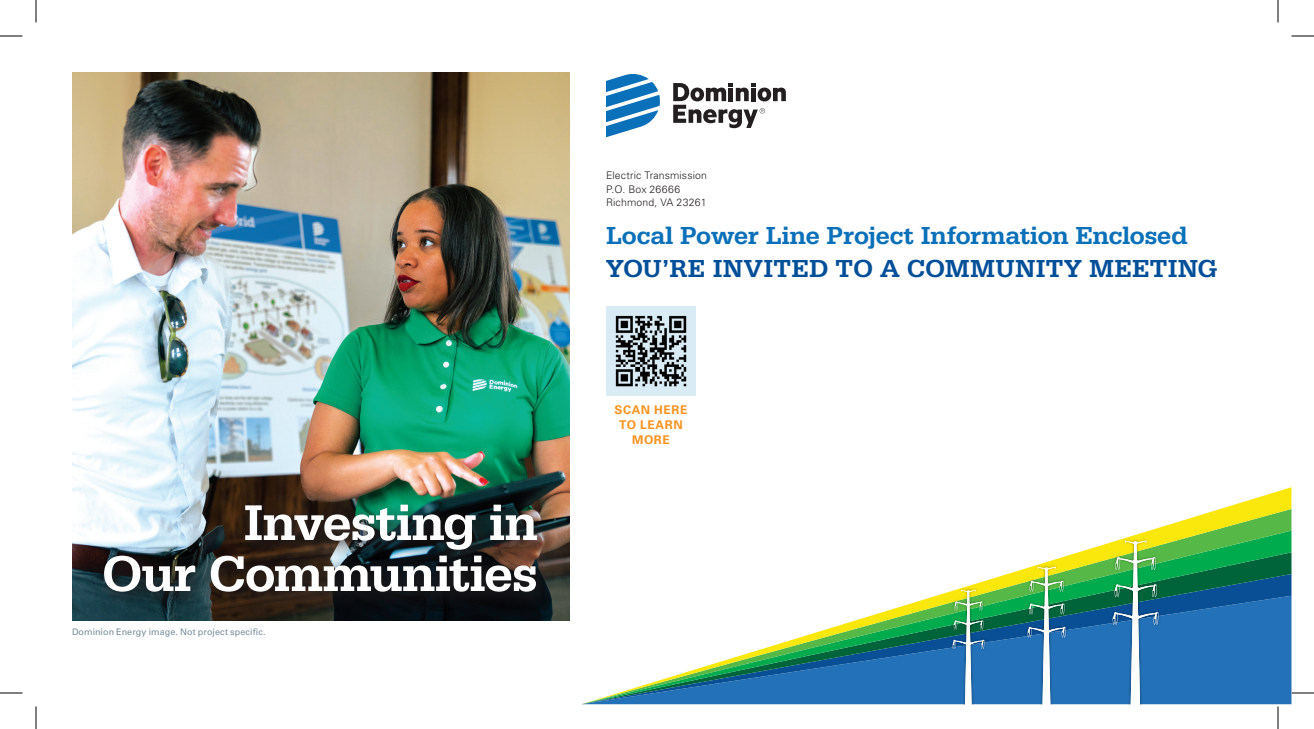
<style>
.page{position:relative;width:1314px;height:729px;background:#fff}
.page>*{position:absolute;margin:0;border:0;box-sizing:border-box;transform-origin:0 0}
.t1{font:500 51.9px "Serifa";letter-spacing:-.01em;color:#fff}
.t2{font:500 25.5px "Serifa";color:#0970b9}
.t3{font:500 25.5px "Serifa";letter-spacing:.01em;color:#014e99}
.t4{font:700 12px/15px "Univers LT Pro 65";letter-spacing:.05em;color:#f7931d;text-align:center}
.t5{font:300 10.5px "Univers LT Pro 45";letter-spacing:.015em;color:#231f20}
.t6{font:300 10.5px "Univers LT Pro 45";letter-spacing:.035em;color:#231f20}
.t7{font:9px "Univers LT Pro 55 Roman";letter-spacing:.005em;color:#758c99}
</style>
<div class="page">
<svg style="left:606px;top:73px;width:54px;height:64px"></svg>
<svg style="left:673px;top:83px;width:113px;height:45px"></svg>
<div style="left:606px;top:306px;width:90px;height:90px;background:#d9ebf5"></div>
<img style="left:615px;top:315px;width:72px;height:72px">
<svg style="left:582px;top:487px;width:710px;height:217px"></svg>
<img style="left:1109px;top:536px;width:53px;height:168px">
<svg style="left:1113px;top:540px;width:45px;height:164px;background:#559798"></svg>
<img style="left:1023px;top:563px;width:47px;height:141px">
<svg style="left:1027px;top:567px;width:39px;height:137px;background:#539698"></svg>
<img style="left:948px;top:586px;width:40px;height:118px">
<svg style="left:952px;top:590px;width:32px;height:114px;background:#559799"></svg>
<img style="left:72px;top:72px;width:498px;height:549px">
<svg style="left:94px;top:497px;width:460px;height:113px;background:#353b39"></svg>
<svg style="left:0;top:36px;width:22px;height:1px"></svg>
<svg style="left:1292px;top:36px;width:22px;height:1px"></svg>
<svg style="left:0;top:693px;width:22px;height:1px"></svg>
<svg style="left:1292px;top:693px;width:22px;height:1px"></svg>
<svg style="left:36px;top:0;width:1px;height:22px"></svg>
<svg style="left:36px;top:706px;width:1px;height:23px"></svg>
<svg style="left:1278px;top:0;width:1px;height:22px"></svg>
<svg style="left:1278px;top:706px;width:1px;height:23px"></svg>
<p class="t1" style="left:243px;top:492px;width:296px">Investing in</p>
<p class="t1" style="left:102px;top:543px;width:437px">Our Communities</p>
<p class="t7" style="left:72px;top:626px;width:195px">Dominion Energy image. Not project specific.</p>
<p class="t5" style="left:606px;top:169px;width:103px">Electric Transmission</p>
<p class="t6" style="left:606px;top:182px;width:76px">P.O. Box 26666</p>
<p class="t5" style="left:606px;top:196px;width:102px">Richmond, VA 23261</p>
<p class="t2" style="left:606px;top:220px;width:583px">Local Power Line Project Information Enclosed</p>
<p class="t3" style="left:606px;top:253px;width:613px">YOU’RE INVITED TO A COMMUNITY MEETING</p>
<p class="t4" style="left:615px;top:401px;width:74px">SCAN HERE<br>TO LEARN</p>
<p class="t4" style="left:632px;top:431px;width:39px">MORE</p>
</div>
